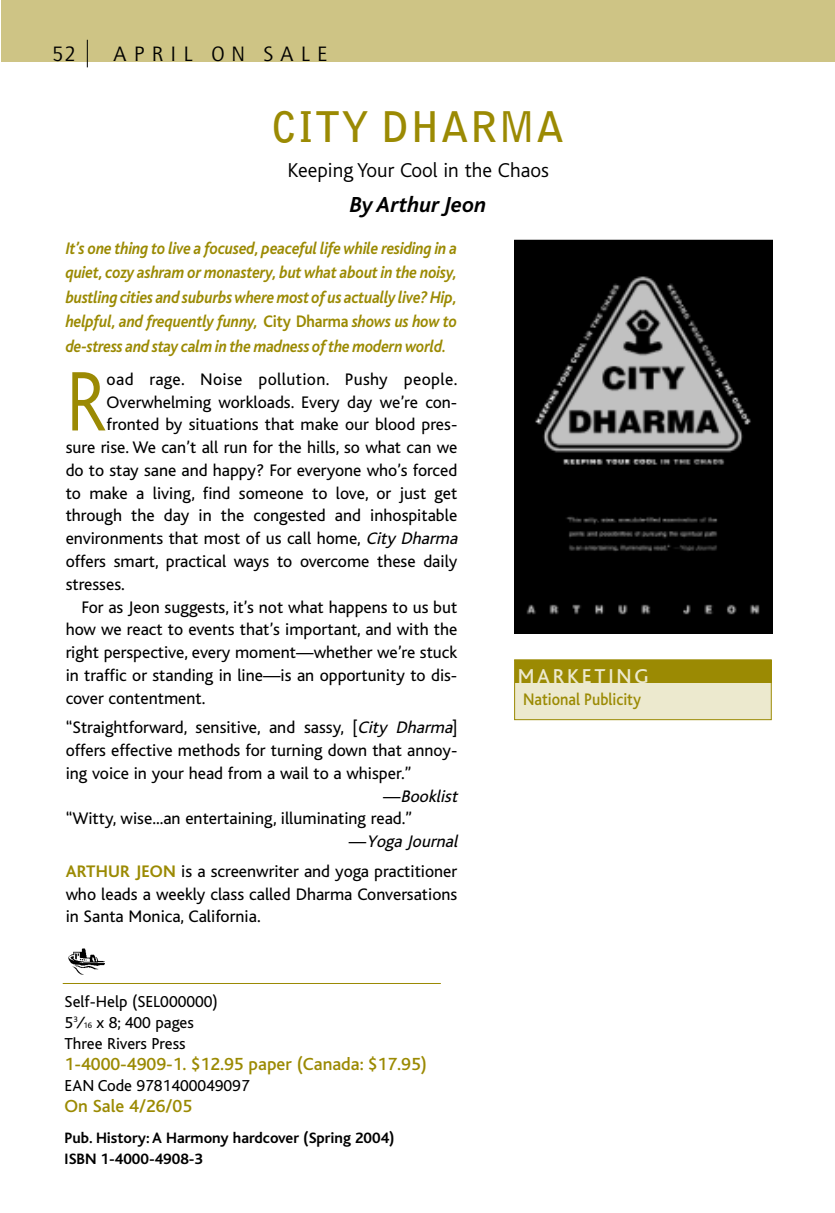
<style>
.page{position:relative;width:835px;height:1213px;background:#fff}
.page>*{position:absolute;margin:0;border:0;box-sizing:border-box;transform-origin:0 0}
.t1{font:300 88.38px "Bliss";color:#9b8a03;scale:.88 1}
.t2{font:700 42px "Bell Gothic";letter-spacing:.015em;color:#9b8a03}
.t3{font:italic 700 22.75px "Bliss";color:#000}
.t4{font:300 21px "Bliss";color:#000}
.t5{font:21px "AT Quay Sans";letter-spacing:.335em;color:#000}
.t6{font:500 21px "Bliss";letter-spacing:.135em;color:#ece9ce}
.t7{font:500 18.38px "Bliss";color:#9b8a03}
.t8{font:17.5px/22.8px "Bliss";color:#000;text-align:justify}
.t9{font:italic 700 17.5px/24.5px "Bliss";letter-spacing:-.01em;color:#9b8a03;text-align:justify;scale:.9 1}
.t10{font:17.5px "Bliss";letter-spacing:.02em;color:#000}
.t11{font:italic 17.5px "Bliss";color:#000}
.t12{font:500 17.5px "Bliss";color:#9b8a03;scale:.9 1}
.t13{font:16.62px/21px "Bliss";color:#000}
.t14{font:700 15.75px/21px "Bliss";color:#000}
.s1{font-style:normal}
.s2{font-style:italic}
.s3{font-weight:700;color:#9b8a03}
.s4{font-size:8.4px}
</style>
<div class="page">
<div style="left:514px;top:660px;width:257px;height:60px;background:#ece9ce"></div>
<div style="left:514px;top:659px;width:258px;height:61px;border:1px solid #9b8a03"></div>
<div style="left:515px;top:660px;width:256px;height:22px;background:#9b8a03"></div>
<hr style="left:63px;top:983px;width:378px;height:1px;background:#9b8a03">
<img style="left:516px;top:242px;width:255px;height:390px">
<div style="left:514px;top:240px;width:259px;height:394px;border:1px solid #000"></div>
<img style="left:68px;top:948px;width:37px;height:27px">
<div style="left:1px;top:0;width:834px;height:61px;background:#cec485"></div>
<svg style="left:87px;top:40px;width:1px;height:27px"></svg>
<p class="t5" style="left:52px;top:45px;width:25px">52</p>
<p class="t5" style="left:113px;top:46px;width:216px">APRIL ON SALE</p>
<h2 class="t2" style="left:271px;top:110px;width:294px">CITY DHARMA</h2>
<p class="t4" style="left:287px;top:162px;width:263px">Keeping Your Cool in the Chaos</p>
<h3 class="t3" style="left:350px;top:196px;width:138px">By Arthur Jeon</h3>
<p class="t9" style="left:66px;top:237px;width:437px">It’s one thing to live a focused, peaceful life while residing in a quiet, cozy ashram or monastery, but what about in the noisy, bustling cities and suburbs where most of us actually live? Hip, helpful, and frequently funny, <span class="s1">City Dharma</span> shows us how to de-stress and stay calm in the madness of the modern world.</p>
<h1 class="t1" style="left:66px;top:368px;width:48px">R</h1>
<p class="t10" style="left:107px;top:373px;width:352px">oad rage. Noise pollution. Pushy people.</p>
<p class="t8" style="left:107px;top:392px;width:352px">Overwhelming workloads. Every day we’re con-</p>
<p class="t8" style="left:107px;top:415px;width:352px">fronted by situations that make our blood pres-</p>
<p class="t8" style="left:66px;top:438px;width:393px">sure rise. We can’t all run for the hills, so what can we</p>
<p class="t8" style="left:66px;top:460px;width:393px">do to stay sane and happy? For everyone who’s forced</p>
<p class="t8" style="left:66px;top:483px;width:393px">to make a living, find someone to love, or just get</p>
<p class="t8" style="left:66px;top:506px;width:393px">through the day in the congested and inhospitable</p>
<p class="t8" style="left:66px;top:529px;width:397px">environments that most of us call home, <span class="s2">City Dharma</span></p>
<p class="t8" style="left:66px;top:551px;width:393px">offers smart, practical ways to overcome these daily</p>
<p class="t8" style="left:66px;top:574px;width:61px">stresses.</p>
<p class="t8" style="left:81px;top:597px;width:377px">For as Jeon suggests, it’s not what happens to us but</p>
<p class="t8" style="left:66px;top:620px;width:393px">how we react to events that’s important, and with the</p>
<p class="t8" style="left:66px;top:642px;width:393px">right perspective, every moment—whether we’re stuck</p>
<p class="t8" style="left:66px;top:665px;width:393px">in traffic or standing in line—is an opportunity to dis-</p>
<p class="t8" style="left:66px;top:688px;width:141px">cover contentment.</p>
<p class="t8" style="left:66px;top:718px;width:393px">“Straightforward, sensitive, and sassy, [<span class="s2">City Dharma</span>] offers effective methods for turning down that annoy&shy;ing voice in your head from a wail to a whisper.”</p>
<p class="t11" style="left:383px;top:789px;width:79px"><span class="s1">—</span> Booklist</p>
<p class="t8" style="left:66px;top:809px;width:348px">“Witty, wise...an entertaining, illuminating read.”</p>
<p class="t11" style="left:349px;top:835px;width:113px"><span class="s1">—</span>Yoga Journal</p>
<p class="t8" style="left:66px;top:861px;width:393px"><span class="s3">ARTHUR JEON</span> is a screenwriter and yoga practitioner who leads a weekly class called Dharma Conversations in Santa Monica, California.</p>
<p class="t13" style="left:65px;top:992px;width:155px">Self-Help (SEL000000)<br>5<sup>3</sup>⁄<span class="s4">16</span> x 8; 400 pages<br>Three Rivers Press</p>
<p class="t7" style="left:65px;top:1056px;width:364px">1-4000-4909-1. $12.95 paper (Canada: $17.95)</p>
<p class="t13" style="left:65px;top:1076px;width:187px">EAN Code 9781400049097</p>
<p class="t7" style="left:65px;top:1098px;width:129px">On Sale 4/26/05</p>
<p class="t14" style="left:65px;top:1129px;width:331px">Pub. History: A Harmony hardcover (Spring 2004)<br>ISBN 1-4000-4908-3</p>
<p class="t6" style="left:518px;top:668px;width:132px">MARKETING</p>
<p class="t12" style="left:523px;top:693px;width:133px">National Publicity</p>
</div>
